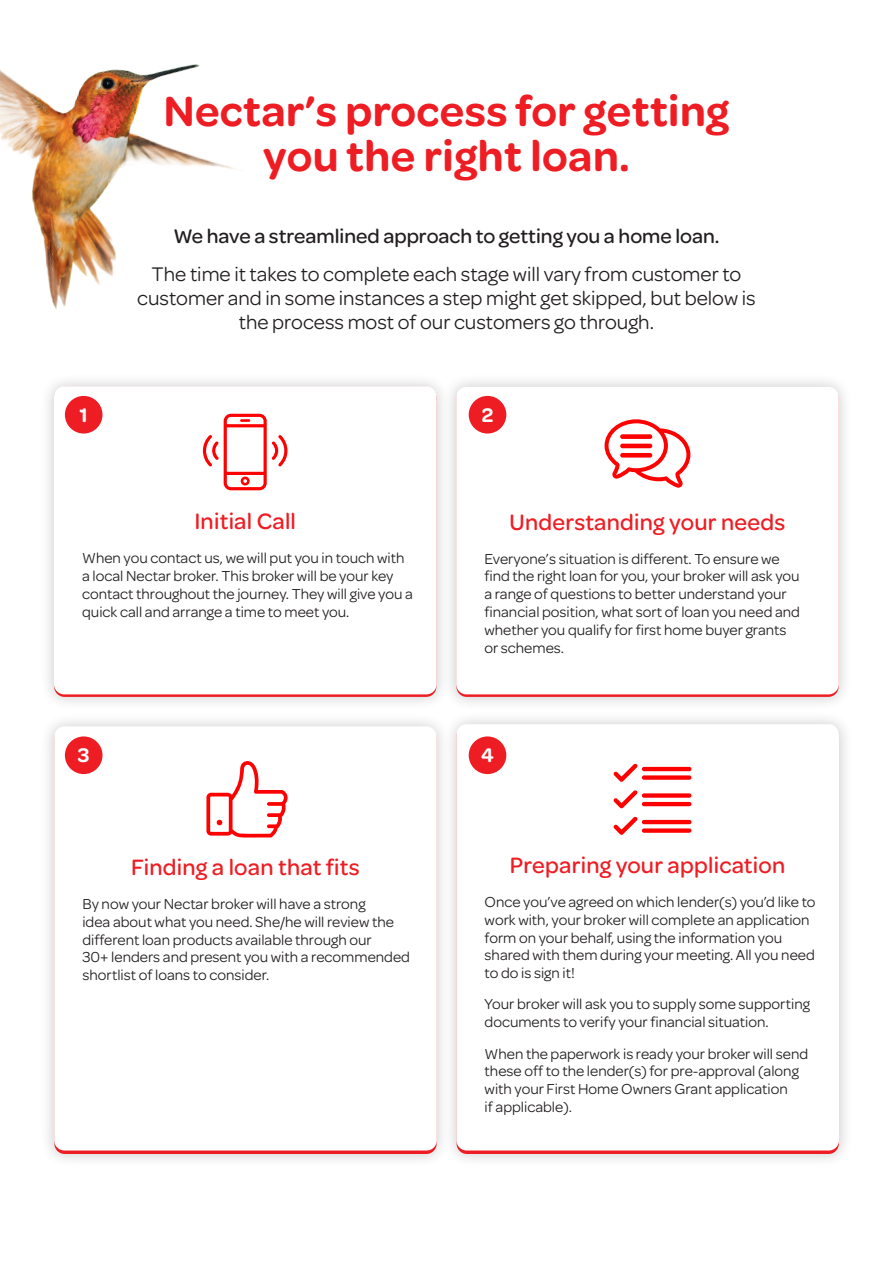
<style>
.page{position:relative;width:893px;height:1263px;background:#fff}
.page>*{position:absolute;margin:0;border:0;box-sizing:border-box;transform-origin:0 0}
.t1{font:600 45px/45px "Omnes";letter-spacing:.01em;color:#ee1d23;text-align:center}
.t2{font:500 23.7px "Omnes";letter-spacing:.01em;color:#ee1d23}
.t3{font:21px/24px "Omnes";color:#231f20;text-align:center}
.t4{font:500 21px "Omnes";color:#231f20}
.t5{font:600 21px "Omnes";color:#fff}
.t6{font:15.45px/17.9px "Omnes";color:#231f20}
</style>
<div class="page">
<div style="left:40px;top:373px;width:410px;height:338px;background:#231f20;opacity:.25"></div>
<div style="left:54px;top:386px;width:383px;height:308px;background:#fff;border-radius:10px"></div>
<div style="left:442px;top:373px;width:410px;height:338px;background:#231f20;opacity:.25"></div>
<div style="left:456px;top:387px;width:383px;height:307px;background:#fff;border-radius:10px"></div>
<div style="left:40px;top:713px;width:410px;height:455px;background:#231f20;opacity:.25"></div>
<div style="left:54px;top:726px;width:383px;height:424px;background:#fff;border-radius:10px"></div>
<div style="left:442px;top:711px;width:411px;height:457px;background:#231f20;opacity:.25"></div>
<div style="left:456px;top:724px;width:383px;height:426px;background:#fff;border-radius:10px"></div>
<img style="left:0;top:64px;width:290px;height:311px">
<div style="left:65px;top:396px;width:38px;height:37px;background:#ee1d23;border-radius:50%"></div>
<div style="left:469px;top:396px;width:37px;height:37px;background:#ee1d23;border-radius:50%"></div>
<div style="left:65px;top:736px;width:38px;height:38px;background:#ee1d23;border-radius:50%"></div>
<div style="left:469px;top:736px;width:37px;height:38px;background:#ee1d23;border-radius:50%"></div>
<svg style="left:203px;top:414px;width:84px;height:76px"></svg>
<svg style="left:605px;top:419px;width:85px;height:69px"></svg>
<div style="left:620px;top:434px;width:32px;height:5px;background:#f00;border-radius:2px"></div>
<hr style="left:620px;top:444px;width:32px;height:4px;background:#f00;border-radius:2px">
<div style="left:620px;top:453px;width:32px;height:5px;background:#f00;border-radius:2px"></div>
<svg style="left:206px;top:761px;width:82px;height:77px"></svg>
<hr style="left:642px;top:767px;width:49px;height:4px;background:#f00;border-radius:2px">
<div style="left:642px;top:775px;width:49px;height:5px;background:#f00;border-radius:2px"></div>
<svg style="left:613px;top:763px;width:25px;height:19px"></svg>
<hr style="left:642px;top:802px;width:49px;height:4px;background:#f00;border-radius:2px">
<div style="left:642px;top:793px;width:49px;height:5px;background:#f00;border-radius:2px"></div>
<svg style="left:613px;top:790px;width:25px;height:18px"></svg>
<div style="left:642px;top:828px;width:49px;height:5px;background:#f00;border-radius:2px"></div>
<hr style="left:642px;top:820px;width:49px;height:4px;background:#f00;border-radius:2px">
<svg style="left:613px;top:817px;width:25px;height:18px"></svg>
<p class="t1" style="left:164px;top:86px;width:567px">Nectar’s process for getting you the right loan.</p>
<p class="t4" style="left:173px;top:221px;width:548px">We have a streamlined approach to getting you a home loan.</p>
<p class="t3" style="left:137px;top:260px;width:620px">The time it takes to complete each stage will vary from customer to customer and in some instances a step might get skipped, but below is the process most of our customers go through.</p>
<p class="t5" style="left:80px;top:400px;width:10px">1</p>
<p class="t5" style="left:482px;top:400px;width:13px">2</p>
<p class="t2" style="left:194px;top:505px;width:103px">Initial Call</p>
<p class="t2" style="left:510px;top:506px;width:277px">Understanding your needs</p>
<p class="t6" style="left:82px;top:548px;width:332px">When you contact us, we will put you in touch with a local Nectar broker. This broker will be your key contact throughout the journey. They will give you a quick call and arrange a time to meet you.</p>
<p class="t6" style="left:484px;top:549px;width:317px">Everyone’s situation is different. To ensure we find the right loan for you, your broker will ask you a range of questions to better understand your financial position, what sort of loan you need and whether you qualify for first home buyer grants or schemes.</p>
<p class="t5" style="left:78px;top:741px;width:13px">3</p>
<p class="t5" style="left:481px;top:741px;width:14px">4</p>
<p class="t2" style="left:131px;top:851px;width:230px">Finding a loan that fits</p>
<p class="t2" style="left:510px;top:849px;width:277px">Preparing your application</p>
<p class="t6" style="left:82px;top:894px;width:329px">By now your Nectar broker will have a strong<br>idea about what you need. She/he will review the different loan products available through our<br>30+ lenders and present you with a recommended shortlist of loans to consider.</p>
<p class="t6" style="left:485px;top:892px;width:332px">Once you’ve agreed on which lender(s) you’d like to work with, your broker will complete an application form on your behalf, using the information you shared with them during your meeting. All you need to do is sign it!</p>
<p class="t6" style="left:485px;top:994px;width:327px">Your broker will ask you to supply some supporting documents to verify your financial situation.</p>
<p class="t6" style="left:485px;top:1043px;width:325px">When the paperwork is ready your broker will send these off to the lender(s) for pre-approval (along with your First Home Owners Grant application<br>if applicable).</p>
</div>
